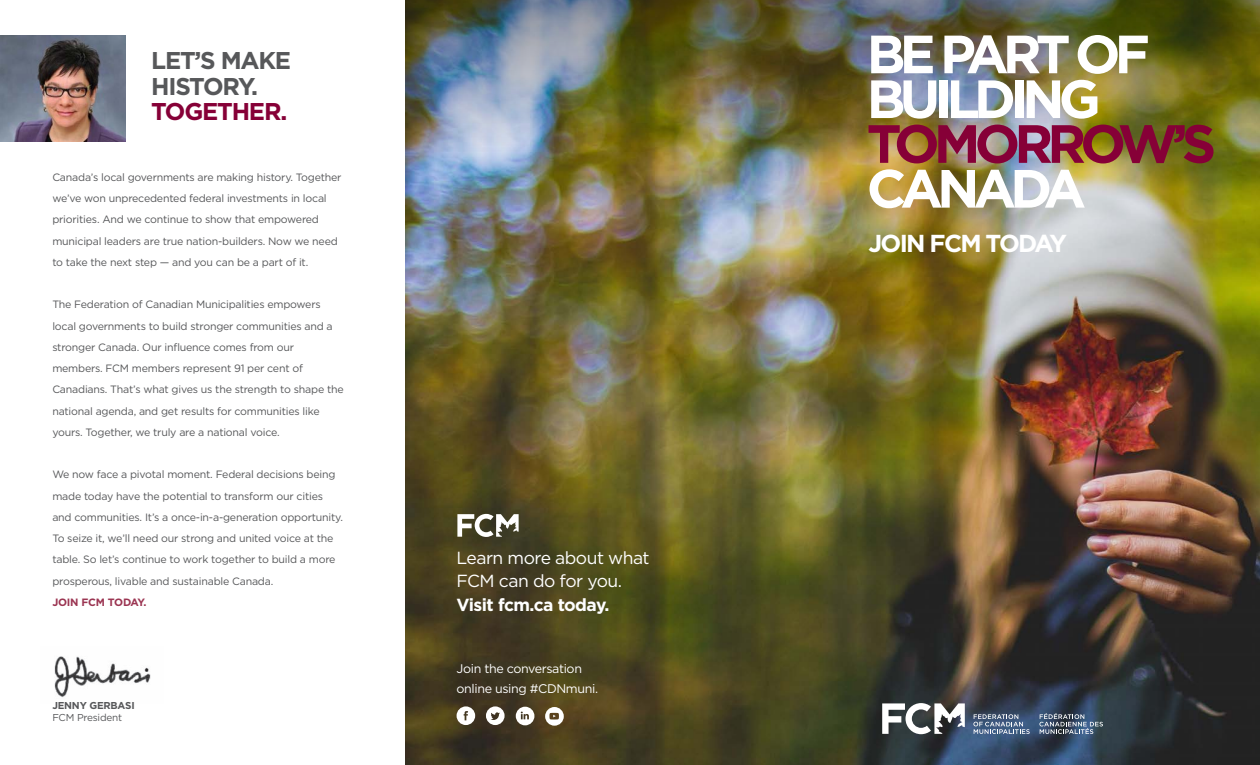
<style>
.page{position:relative;width:1260px;height:765px;background:#fff}
.page>*{position:absolute;margin:0;border:0;box-sizing:border-box;transform-origin:0 0}
.t1{font:700 53.75px/44.8px "Gotham";letter-spacing:-.11em;color:#fff}
.t2{font:700 24.5px "Gotham";letter-spacing:-.07em;color:#fff}
.opening_para{font:700 24.25px/25.2px "Gotham";letter-spacing:-.05em;color:#57585a}
.opening_para-2{font:17.5px/23.8px "Gotham";letter-spacing:-.03em;color:#fff}
.opening_para-3{font:12.5px/20px "Gotham";letter-spacing:-.03em;color:#fff}
.opening_para-4{font:10.62px/21.2px "Gotham";letter-spacing:-.02em;color:#57585a}
.opening_para-5{font:700 10px "Gotham";letter-spacing:-.02em;color:#57585a}
.opening_para-6{font:10px "Gotham";letter-spacing:-.02em;color:#57585a}
.s1{color:#860037}
.s2{font-weight:700;color:#9b3552}
.s3{font-weight:700}
</style>
<div class="page">
<img style="left:405px;top:166px;width:855px;height:599px">
<img style="left:405px;top:0;width:855px;height:166px">
<svg style="left:882px;top:703px;width:83px;height:31px"></svg>
<svg style="left:973px;top:714px;width:57px;height:20px"></svg>
<svg style="left:1039px;top:713px;width:64px;height:21px"></svg>
<svg style="left:457px;top:514px;width:62px;height:23px"></svg>
<img style="left:54px;top:656px;width:97px;height:42px">
<img style="left:0;top:35px;width:125px;height:107px">
<svg style="left:457px;top:706px;width:18px;height:19px"></svg>
<svg style="left:486px;top:706px;width:19px;height:19px"></svg>
<svg style="left:516px;top:707px;width:18px;height:18px"></svg>
<svg style="left:545px;top:707px;width:19px;height:19px"></svg>
<p class="opening_para" style="left:151px;top:48px;width:142px">LET’S MAKE<br>HISTORY.<br><span class="s1">TOGETHER.</span></p>
<p class="opening_para-4" style="left:52px;top:166px;width:291px">Canada’s local governments are making history. Together we’ve won unprecedented federal investments in local priorities. And we continue to show that empowered municipal leaders are true nation-builders. Now we need to take the next step — and you can be a part of it.</p>
<p class="opening_para-4" style="left:52px;top:294px;width:293px">The Federation of Canadian Municipalities empowers local governments to build stronger communities and a stronger Canada. Our influence comes from our members. FCM members represent 91 per cent of Canadians. That’s what gives us the strength to shape the national agenda, and get results for communities like yours. Together, we truly are a national voice.</p>
<p class="opening_para-4" style="left:52px;top:464px;width:292px">We now face a pivotal moment. Federal decisions being made today have the potential to transform our cities and communities. It’s a once-in-a-generation opportunity.<br>To seize it, we’ll need our strong and united voice at the table. So let’s continue to work together to build a more prosperous, livable and sustainable Canada.<br><span class="s2">JOIN FCM TODAY.</span></p>
<p class="opening_para-5" style="left:52px;top:699px;width:84px">JENNY GERBASI</p>
<p class="opening_para-6" style="left:52px;top:712px;width:71px">FCM President</p>
<p class="opening_para-2" style="left:457px;top:545px;width:195px">Learn more about what<br>FCM can do for you.<br><span class="s3">Visit fcm.ca today.</span></p>
<p class="opening_para-3" style="left:457px;top:658px;width:143px">Join the conversation online using #CDNmuni.</p>
<p class="t1" style="left:867px;top:30px;width:351px">BE PART OF<br>BUILDING<br><span class="s1">TOMORROW’S<br></span>CANADA</p>
<p class="t2" style="left:868px;top:229px;width:200px">JOIN FCM TODAY</p>
</div>
